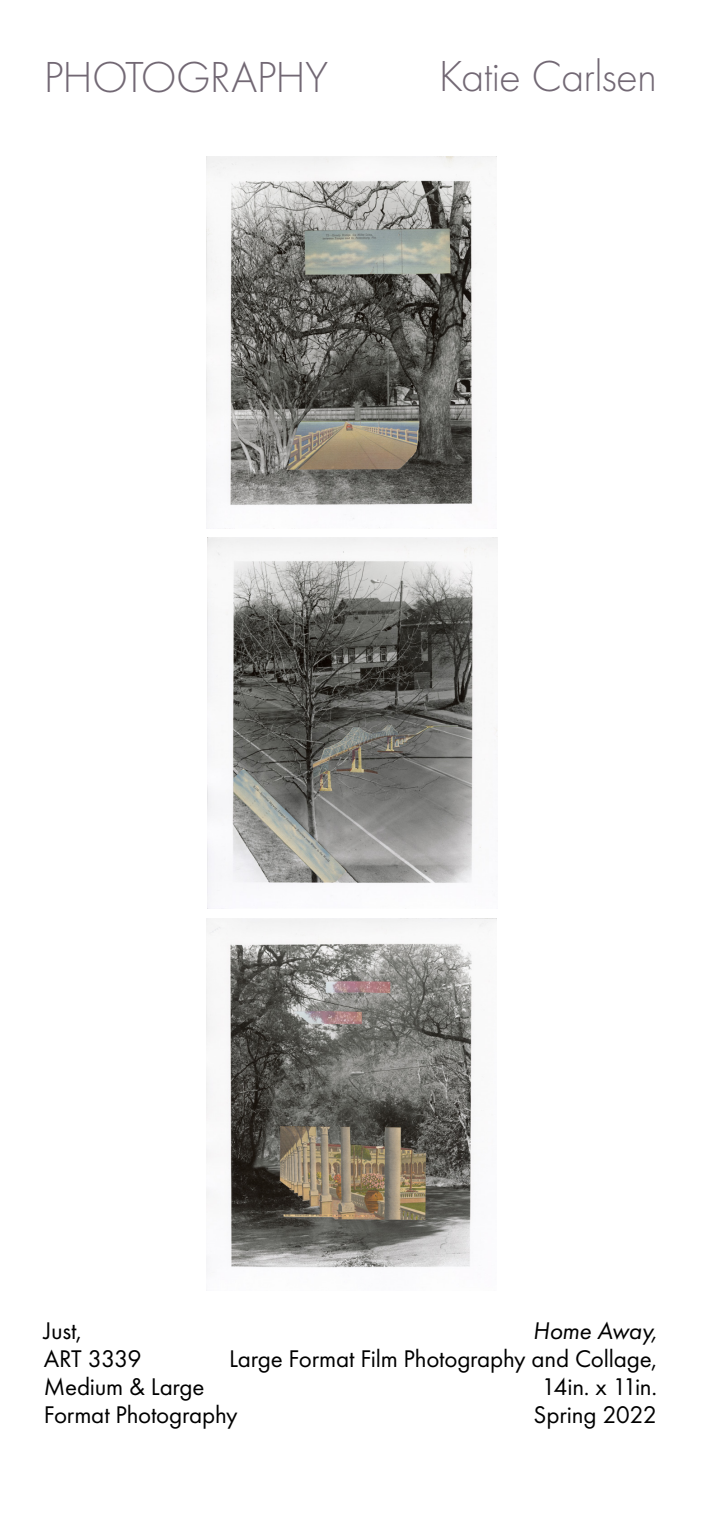
<style>
.page{position:relative;width:704px;height:1523px;background:#fff}
.page>*{position:absolute;margin:0;border:0;box-sizing:border-box;transform-origin:0 0}
.t1{font:300 45px "Futura PT";letter-spacing:-.02em;color:#726874}
.t2{font:25px/28.1px "Futura PT";letter-spacing:-.01em;color:#000;text-align:right}
.t3{font:italic 25px "Futura PT";letter-spacing:-.01em;color:#000}
</style>
<div class="page">
<img style="left:206px;top:157px;width:290px;height:371px">
<img style="left:207px;top:537px;width:290px;height:371px">
<img style="left:206px;top:919px;width:290px;height:349px">
<h1 class="t1" style="left:44px;top:51px;width:286px">PHOTOGRAPHY</h1>
<h1 class="t1" style="left:438px;top:50px;width:219px">Katie Carlsen</h1>
<p class="t3" style="left:532px;top:1315px;width:125px">Home Away,</p>
<p class="t2" style="left:229px;top:1344px;width:429px">Large Format Film Photography and Collage,<br>14in. x 11in.<br>Spring 2022</p>
<p class="t2" style="left:44px;top:1316px;width:195px;text-align:left">Just,<br>ART 3339<br>Medium &amp; Large<br>Format Photography</p>
</div>
